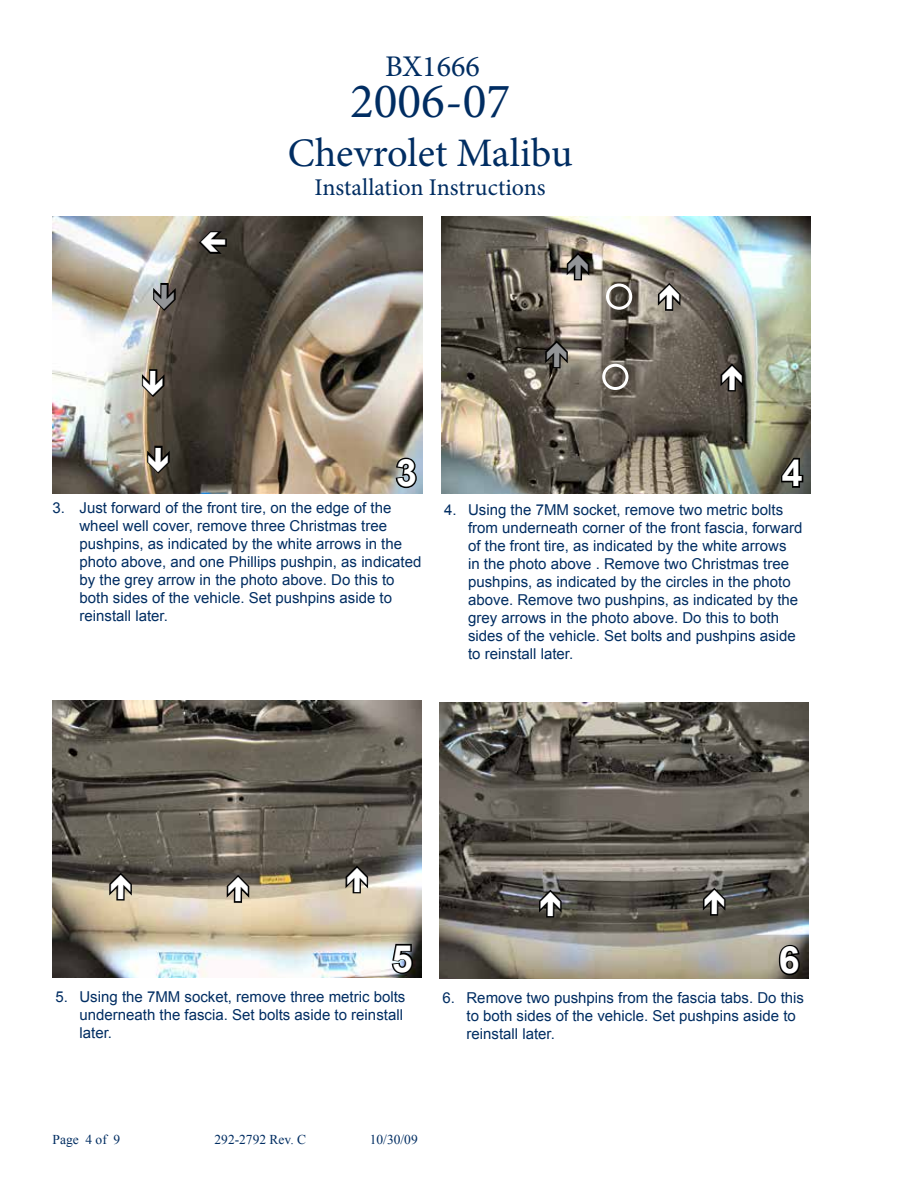
<style>
.page{position:relative;width:918px;height:1188px;background:#fff}
.page>*{position:absolute;margin:0;border:0;box-sizing:border-box;transform-origin:0 0}
.t1{font:49.5px "Minion Pro";color:#002d62}
.t2{font:40.5px "Minion Pro";color:#002d62}
.t3{font:700 37.5px "Arial";color:#fff}
.t4{font:30px "Minion Pro";color:#002d62}
.t5{font:24px "Minion Pro";color:#002d62}
.t6{font:15px/18px "Arial";color:#002d62}
.t7{font:13.5px "Times New Roman";color:#002d62}
</style>
<div class="page">
<img style="left:441px;top:216px;width:369px;height:277px">
<svg style="left:780px;top:456px;width:25px;height:33px"></svg>
<div style="left:602px;top:364px;width:26px;height:26px;border:3px solid #fff;border-radius:50%"></div>
<div style="left:606px;top:284px;width:26px;height:26px;border:3px solid #fff;border-radius:50%"></div>
<img style="left:52px;top:700px;width:370px;height:277px">
<svg style="left:390px;top:942px;width:25px;height:33px"></svg>
<img style="left:440px;top:702px;width:368px;height:277px">
<svg style="left:777px;top:943px;width:25px;height:34px"></svg>
<img style="left:53px;top:216px;width:370px;height:277px">
<svg style="left:394px;top:456px;width:25px;height:34px"></svg>
<svg style="left:718px;top:361px;width:28px;height:32px"></svg>
<svg style="left:656px;top:281px;width:27px;height:31px"></svg>
<svg style="left:564px;top:250px;width:28px;height:32px"></svg>
<svg style="left:543px;top:338px;width:28px;height:32px"></svg>
<svg style="left:107px;top:871px;width:28px;height:31px"></svg>
<svg style="left:224px;top:873px;width:28px;height:31px"></svg>
<svg style="left:343px;top:863px;width:28px;height:32px"></svg>
<svg style="left:537px;top:888px;width:27px;height:31px"></svg>
<svg style="left:701px;top:886px;width:27px;height:31px"></svg>
<svg style="left:144px;top:444px;width:28px;height:32px"></svg>
<svg style="left:139px;top:368px;width:28px;height:31px"></svg>
<svg style="left:150px;top:281px;width:28px;height:32px"></svg>
<svg style="left:197px;top:229px;width:31px;height:27px"></svg>
<h3 class="t4" style="left:385px;top:46px;width:96px">BX1666</h3>
<h1 class="t1" style="left:350px;top:68px;width:162px">2006-07</h1>
<h2 class="t2" style="left:288px;top:126px;width:286px">Chevrolet Malibu</h2>
<h3 class="t5" style="left:315px;top:171px;width:232px">Installation Instructions</h3>
<h3 class="t3" style="left:396px;top:448px;width:22px">3</h3>
<h3 class="t3" style="left:782px;top:448px;width:22px">4</h3>
<p class="t6" style="left:80px;top:499px;width:343px;text-indent:-27px">3. Just forward of the front tire, on the edge of the wheel well cover, remove three Christmas tree pushpins, as indicated by the white arrows in the photo above, and one Phillips pushpin, as indicated by the grey arrow in the photo above. Do this to both sides of the vehicle. Set pushpins aside to reinstall later.</p>
<p class="t6" style="left:468px;top:501px;width:336px;text-indent:-24px">4. Using the 7MM socket, remove two metric bolts from underneath corner of the front fascia, forward of the front tire, as indicated by the white arrows<br>in the photo above . Remove two Christmas tree pushpins, as indicated by the circles in the photo above. Remove two pushpins, as indicated by the grey arrows in the photo above. Do this to both sides of the vehicle. Set bolts and pushpins aside to reinstall later.</p>
<h3 class="t3" style="left:392px;top:934px;width:22px">5</h3>
<p class="t6" style="left:80px;top:987px;width:327px;text-indent:-24px">5. Using the 7MM socket, remove three metric bolts underneath the fascia. Set bolts aside to reinstall later.</p>
<h3 class="t3" style="left:779px;top:935px;width:22px">6</h3>
<p class="t6" style="left:466px;top:989px;width:339px;text-indent:-24px">6. Remove two pushpins from the fascia tabs. Do this to both sides of the vehicle. Set pushpins aside to reinstall later.</p>
<p class="t7" style="left:52px;top:1130px;width:69px">Page 4 of 9</p>
<p class="t7" style="left:214px;top:1130px;width:93px">292-2792 Rev. C</p>
<p class="t7" style="left:370px;top:1130px;width:50px">10/30/09</p>
</div>
